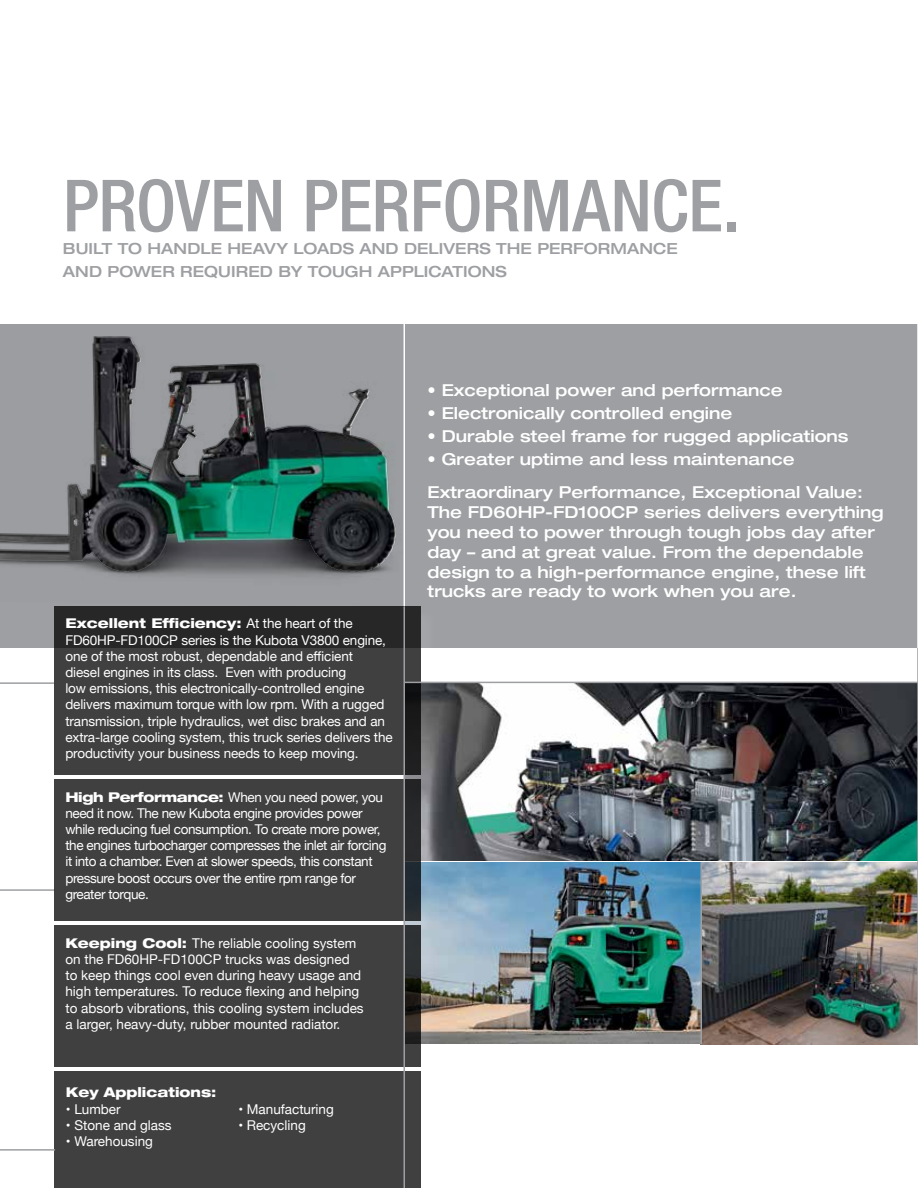
<style>
.page{position:relative;width:918px;height:1188px;background:#fff}
.page>*{position:absolute;margin:0;border:0;box-sizing:border-box;transform-origin:0 0}
.t1{font:500 condensed 72px "Helvetica Neue LT Std";letter-spacing:-.01em;color:#9d9fa2}
.t2{font:500 expanded 16.5px/19.8px "Helvetica Neue LT Std";color:#fff}
.t3{font:500 expanded 15.3px/23px "Helvetica Neue LT Std";letter-spacing:.005em;color:#9d9fa2}
.t4{font:13.5px/16.2px "Helvetica Neue";letter-spacing:-.01em;color:#fff}
.t5{font:13.5px/16.2px "Helvetica Neue";letter-spacing:-.03em;color:#fff}
.t6{font:800 expanded 13.5px "Helvetica Neue LT Std";color:#fff}
.s1{font-family:"Helvetica Neue";font-weight:400;font-stretch:normal}
.s2{font-family:"Helvetica Neue LT Std";font-weight:800;font-stretch:expanded}
</style>
<div class="page">
<img style="left:439px;top:684px;width:478px;height:360px">
<div style="left:0;top:324px;width:918px;height:324px;background:#9d9fa2"></div>
<img style="left:0;top:365px;width:347px;height:207px">
<div style="left:55px;top:608px;width:384px;height:185px;background:#fff;opacity:.1"></div>
<div style="left:54px;top:606px;width:367px;height:169px;background:linear-gradient(to bottom,#2c2c2d,#464646)"></div>
<hr style="left:404px;top:318px;width:1px;height:288px;background:#fff">
<hr style="left:700px;top:862px;width:2px;height:182px;background:#9d9fa2">
<hr style="left:0;top:682px;width:54px;height:2px;background:#9d9fa2">
<hr style="left:0;top:889px;width:55px;height:2px;background:#9d9fa2">
<div style="left:56px;top:781px;width:383px;height:158px;background:#fff;opacity:.1"></div>
<div style="left:54px;top:779px;width:367px;height:142px;background:#404040"></div>
<div style="left:55px;top:927px;width:384px;height:158px;background:#fff;opacity:.1"></div>
<div style="left:54px;top:926px;width:367px;height:141px;background:#404040"></div>
<div style="left:56px;top:1073px;width:383px;height:115px;background:#fff"></div>
<div style="left:55px;top:1072px;width:366px;height:116px;background:#404040"></div>
<hr style="left:917px;top:264px;width:1px;height:384px;background:#fff">
<hr style="left:0;top:1149px;width:55px;height:2px;background:#9d9fa2">
<hr style="left:404px;top:606px;width:1px;height:582px;background:#9d9fa2">
<hr style="left:917px;top:648px;width:1px;height:396px;background:#9d9fa2">
<hr style="left:404px;top:682px;width:514px;height:1px;background:#9d9fa2">
<img style="left:0;top:337px;width:261px;height:198px">
<h1 class="t1" style="left:63px;top:163px;width:679px">PROVEN PERFORMANCE.</h1>
<p class="t3" style="left:63px;top:237px;width:616px">BUILT TO HANDLE HEAVY LOADS AND DELIVERS THE PERFORMANCE<br>AND POWER REQUIRED BY TOUGH APPLICATIONS</p>
<p class="t6" style="left:65px;top:615px;width:289px">Excellent Efficiency: <span class="s1">At the heart of the</span></p>
<p class="t4" style="left:65px;top:633px;width:329px">FD60HP-FD100CP series is the Kubota V3800 engine, one of the most robust, dependable and efficient<br>diesel engines in its class. Even with producing<br>low emissions, this electronically-controlled engine delivers maximum torque with low rpm. With a rugged transmission, triple hydraulics, wet disc brakes and an extra-large cooling system, this truck series delivers the productivity your business needs to keep moving.</p>
<p class="t5" style="left:65px;top:789px;width:323px"><span class="s2">High Performance:</span> When you need power, you need it now. The new Kubota engine provides power while reducing fuel consumption. To create more power, the engines turbocharger compresses the inlet air forcing it into a chamber. Even at slower speeds, this constant pressure boost occurs over the entire rpm range for greater torque.</p>
<p class="t4" style="left:65px;top:936px;width:300px"><span class="s2">Keeping Cool:</span> The reliable cooling system on the FD60HP-FD100CP trucks was designed to keep things cool even during heavy usage and high temperatures. To reduce flexing and helping to absorb vibrations, this cooling system includes a larger, heavy-duty, rubber mounted radiator.</p>
<p class="t6" style="left:66px;top:1084px;width:152px">Key Applications:</p>
<p class="t4" style="left:66px;top:1101px;width:56px">• Lumber</p>
<p class="t4" style="left:66px;top:1118px;width:107px">• Stone and glass</p>
<p class="t4" style="left:66px;top:1134px;width:88px">• Warehousing</p>
<p class="t4" style="left:238px;top:1101px;width:97px">• Manufacturing</p>
<p class="t4" style="left:238px;top:1118px;width:69px">• Recycling</p>
<p class="t2" style="left:428px;top:380px;width:357px">• Exceptional power and performance</p>
<p class="t2" style="left:428px;top:403px;width:306px">• Electronically controlled engine</p>
<p class="t2" style="left:428px;top:426px;width:422px">• Durable steel frame for rugged applications</p>
<p class="t2" style="left:428px;top:442px;width:437px;line-height:33.3px">• Greater uptime and less maintenance<br>Extraordinary Performance, Exceptional Value:</p>
<p class="t2" style="left:428px;top:502px;width:458px">The FD60HP-FD100CP series delivers everything you need to power through tough jobs day after day – and at great value. From the dependable design to a high-performance engine, these lift trucks are ready to work when you are.</p>
</div>
